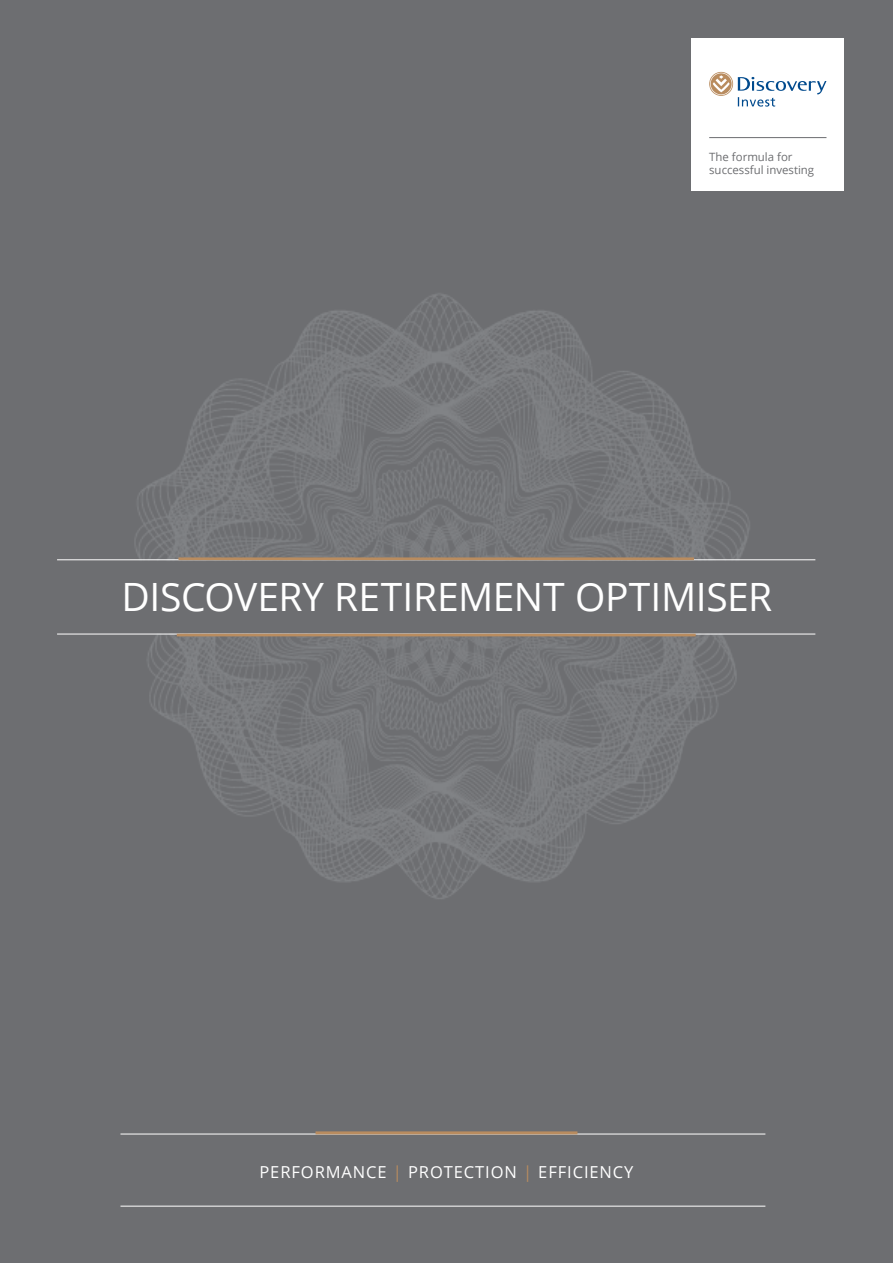
<style>
.page{position:relative;width:893px;height:1263px;background:#fff}
.page>*{position:absolute;margin:0;border:0;box-sizing:border-box;transform-origin:0 0}
.t1{font:39px "Open Sans";letter-spacing:-.01em;color:#fff}
.t2{font:16.5px "Open Sans";letter-spacing:.055em;color:#fff}
.t3{font:11.4px/12.9px "Open Sans";color:#6c6d70}
.s1{color:#b98c5f}
</style>
<div class="page">
<img style="left:0;top:0;width:892px;height:1263px">
<div style="left:691px;top:38px;width:153px;height:153px;background:#fff"></div>
<hr style="left:709px;top:137px;width:117px;height:1px;background:#6c6d70">
<svg style="left:709px;top:72px;width:117px;height:35px"></svg>
<hr style="left:120px;top:1134px;width:645px;height:1px;background:#fff">
<hr style="left:120px;top:1206px;width:645px;height:1px;background:#fff">
<hr style="left:315px;top:1131px;width:262px;height:3px;background:#b98c5f">
<hr style="left:57px;top:559px;width:758px;height:1px;background:#fff">
<hr style="left:178px;top:557px;width:516px;height:3px;background:#b98c5f">
<hr style="left:57px;top:634px;width:758px;height:1px;background:#fff">
<hr style="left:177px;top:634px;width:519px;height:2px;background:#b98c5f">
<p class="t3" style="left:709px;top:150px;width:107px">The formula for successful investing</p>
<h1 class="t1" style="left:121px;top:571px;width:652px">DISCOVERY RETIREMENT OPTIMISER</h1>
<p class="t2" style="left:259px;top:1161px;width:376px">PERFORMANCE <span class="s1">|</span> PROTECTION <span class="s1">|</span> EFFICIENCY</p>
</div>
